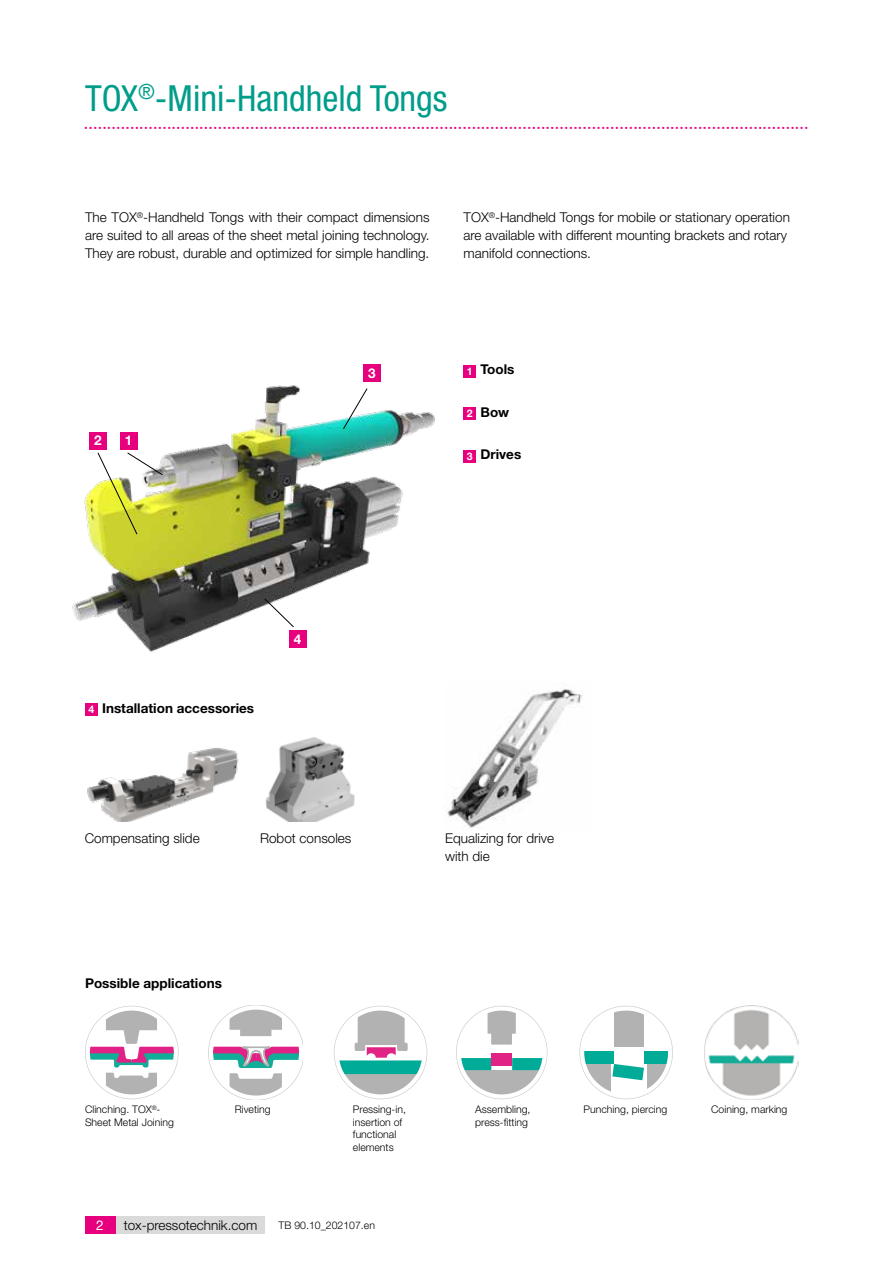
<style>
.page{position:relative;width:893px;height:1263px;background:#fff}
.page>*{position:absolute;margin:0;border:0;box-sizing:border-box;transform-origin:0 0}
.t1{font:condensed 36px "Helvetica Neue LT Std";color:#009d8b}
.t2{font:20.25px "Times New Roman";color:#e6007d}
.t3{font:300 13.5px/18px "Helvetica Neue LT Std";color:#000}
.t4{font:700 13.5px "Helvetica Neue LT Std";color:#000}
.t5{font:700 13.5px "Helvetica Neue LT Std";color:#fff}
.t6{font:13.5px "Helvetica Neue LT Pro";color:#fff}
.t7{font:300 10.5px/12.6px "Helvetica Neue LT Std";color:#000}
.t8{font:700 10.5px "Helvetica Neue LT Std";color:#fff}
</style>
<div class="page">
<div style="left:85px;top:1216px;width:34px;height:17px;background:#e6007d"></div>
<div style="left:116px;top:1216px;width:149px;height:17px;background:#dadada"></div>
<div style="left:364px;top:365px;width:17px;height:17px;background:#e6007d"></div>
<img style="left:72px;top:378px;width:363px;height:275px">
<svg style="left:97px;top:452px;width:66px;height:83px"></svg>
<svg style="left:343px;top:388px;width:25px;height:41px"></svg>
<svg style="left:264px;top:598px;width:30px;height:29px"></svg>
<div style="left:463px;top:365px;width:13px;height:12px;background:#e6007d"></div>
<div style="left:463px;top:450px;width:13px;height:12px;background:#e6007d"></div>
<div style="left:463px;top:407px;width:13px;height:13px;background:#e6007d"></div>
<img style="left:87px;top:747px;width:152px;height:75px">
<img style="left:447px;top:689px;width:136px;height:139px">
<img style="left:265px;top:737px;width:90px;height:84px">
<svg style="left:85px;top:1006px;width:94px;height:93px"></svg>
<img style="left:705px;top:1006px;width:93px;height:93px">
<svg style="left:456px;top:1006px;width:91px;height:93px"></svg>
<div style="left:491px;top:1016px;width:21px;height:28px;background:#b3b2b2"></div>
<svg style="left:208px;top:1006px;width:95px;height:93px"></svg>
<svg style="left:334px;top:1006px;width:93px;height:93px"></svg>
<svg style="left:579px;top:1006px;width:94px;height:93px"></svg>
<div style="left:644px;top:1051px;width:24px;height:13px;background:#00ac97"></div>
<div style="left:584px;top:1051px;width:30px;height:13px;background:#00ac97"></div>
<div style="left:614px;top:1010px;width:29px;height:37px;background:#b3b2b2"></div>
<div style="left:85px;top:703px;width:13px;height:13px;background:#e6007d"></div>
<h1 class="t1" style="left:85px;top:77px;width:364px">TOX<sup>®</sup>-Mini-Handheld Tongs</h1>
<h2 class="t2" style="left:84px;top:108px;width:727px">.............................................................................................................................................................</h2>
<p class="t3" style="left:85px;top:208px;width:346px;text-align:justify">The TOX<sup>®</sup>-Handheld Tongs with their compact dimensions are suited to all areas of the sheet metal joining technology.<br>They are robust, durable and optimized for simple handling.</p>
<p class="t3" style="left:463px;top:208px;width:328px">TOX<sup>®</sup>-Handheld Tongs for mobile or stationary operation are available with different mounting brackets and rotary manifold connections.</p>
<p class="t5" style="left:94px;top:432px;width:9px">2</p>
<p class="t5" style="left:125px;top:432px;width:9px">1</p>
<p class="t5" style="left:368px;top:365px;width:9px">3</p>
<p class="t8" style="left:467px;top:364px;width:7px">1</p>
<p class="t8" style="left:467px;top:407px;width:7px">2</p>
<p class="t8" style="left:467px;top:450px;width:7px">3</p>
<p class="t4" style="left:480px;top:361px;width:35px">Tools</p>
<p class="t4" style="left:480px;top:404px;width:30px">Bow</p>
<p class="t4" style="left:480px;top:446px;width:42px">Drives</p>
<p class="t8" style="left:88px;top:703px;width:7px">4</p>
<p class="t4" style="left:102px;top:700px;width:154px">Installation accessories</p>
<p class="t5" style="left:294px;top:630px;width:9px">4</p>
<p class="t3" style="left:85px;top:829px;width:117px">Compensating slide</p>
<p class="t3" style="left:260px;top:829px;width:93px">Robot consoles</p>
<p class="t4" style="left:85px;top:974px;width:138px">Possible applications</p>
<p class="t3" style="left:445px;top:829px;width:111px">Equalizing for drive with die</p>
<p class="t7" style="left:85px;top:1103px;width:90px">Clinching. TOX<sup>®</sup>-<br>Sheet Metal Joining</p>
<p class="t7" style="left:475px;top:1103px;width:57px">Assembling, press-fitting</p>
<p class="t7" style="left:235px;top:1103px;width:37px">Riveting</p>
<p class="t7" style="left:353px;top:1103px;width:55px">Pressing-in, insertion of functional elements</p>
<p class="t7" style="left:584px;top:1103px;width:85px">Punching, piercing</p>
<p class="t7" style="left:711px;top:1103px;width:78px">Coining, marking</p>
<p class="t6" style="left:96px;top:1217px;width:9px">2</p>
<p class="t3" style="left:124px;top:1215px;width:135px">tox-pressotechnik.com</p>
<p class="t7" style="left:279px;top:1218px;width:98px">TB 90.10_202107.en</p>
</div>
